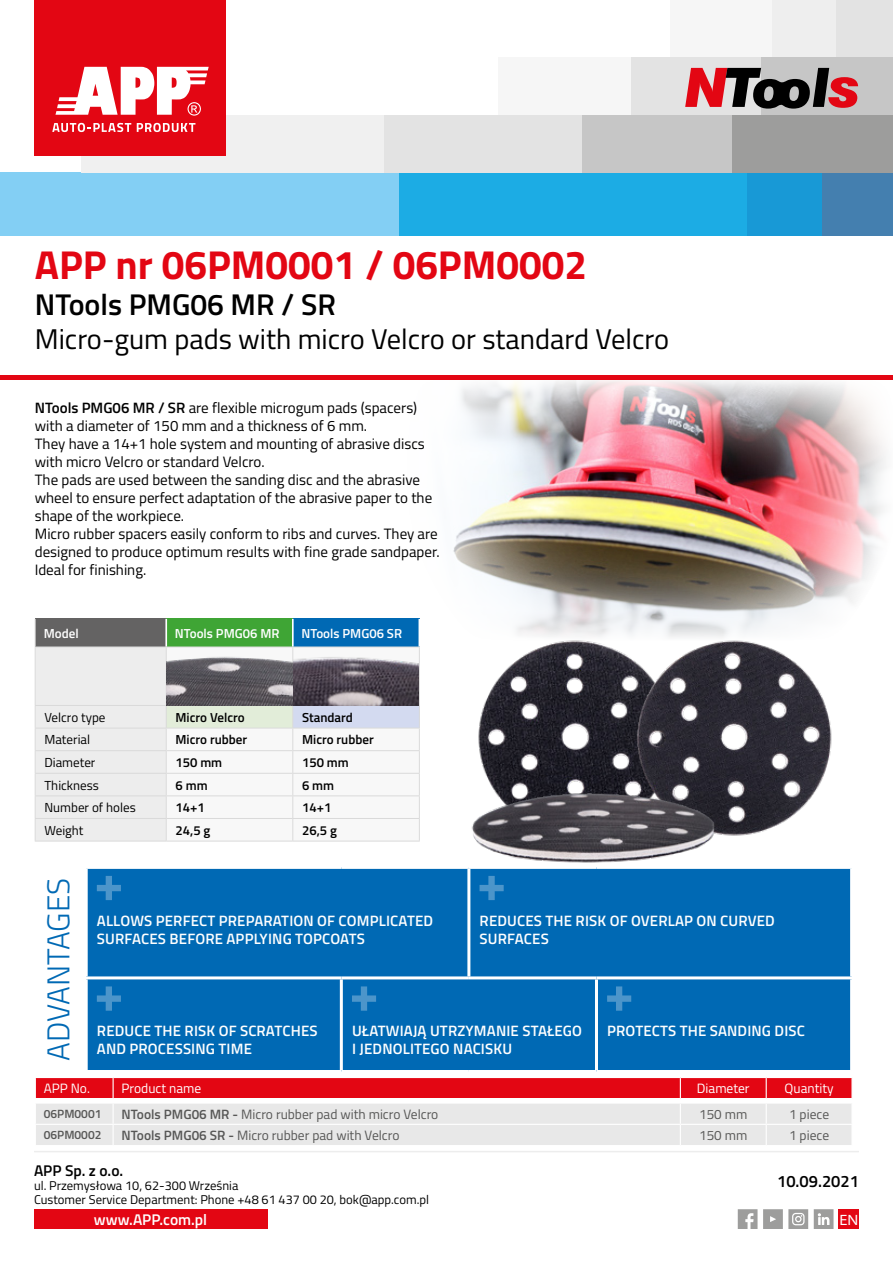
<style>
.page{position:relative;width:893px;height:1263px;background:#fff}
.page>*{position:absolute;margin:0;border:0;box-sizing:border-box;transform-origin:0 0}
.t1{font:700 40.35px "Titillium";color:#e30613}
.t2{font:300 31.5px "Titillium";letter-spacing:-.005em;color:#0069b4}
.t3{font:600 30px "Titillium";color:#000}
.t4{font:28.5px "Titillium";color:#000}
.t5{font:600 16.5px "Titillium";color:#000}
.t6{font:600 15.45px "Titillium";color:#fff}
.t7{font:600 15.45px "Titillium";color:#000}
.t8{font:15px/18px "Titillium";color:#000}
.t9{font:600 15px/18px "Titillium";letter-spacing:.01em;color:#fff}
.t10{font:semi-expanded 15px "Myriad Pro";color:#fff}
.t11{font:13.5px "Titillium";color:#575756}
.t12{font:13.5px "Titillium";color:#fff}
.t13{font:600 13.05px "Titillium";color:#000}
.t14{font:13.05px "Titillium";color:#000}
.t15{font:600 13.05px "Titillium";color:#fff}
.t16{font:12.75px/14.1px "Titillium";color:#000}
.t17{font:600 12px "Titillium";color:#575756}
.s1{font-weight:600}
</style>
<div class="page">
<img style="left:478px;top:641px;width:86px;height:148px">
<img style="left:403px;top:380px;width:483px;height:257px">
<hr style="left:0;top:376px;width:893px;height:4px;background:#e30613">
<hr style="left:34px;top:1151px;width:825px;height:1px;background:#ededed">
<svg style="left:738px;top:1209px;width:19px;height:20px"></svg>
<svg style="left:763px;top:1209px;width:45px;height:20px"></svg>
<svg style="left:814px;top:1209px;width:19px;height:20px"></svg>
<div style="left:34px;top:1209px;width:233px;height:20px;background:#e30613"></div>
<div style="left:838px;top:1209px;width:21px;height:20px;background:#e30613"></div>
<div style="left:727px;top:172px;width:97px;height:64px;background:#1899d6"></div>
<div style="left:398px;top:172px;width:348px;height:64px;background:#1cace4"></div>
<div style="left:0;top:172px;width:399px;height:64px;background:#83cff4"></div>
<div style="left:830px;top:0;width:63px;height:57px;background:#e3e3e3"></div>
<div style="left:746px;top:0;width:90px;height:57px;background:#eee"></div>
<div style="left:670px;top:0;width:101px;height:57px;background:#f6f6f6"></div>
<div style="left:761px;top:57px;width:132px;height:58px;background:#c6c6c6"></div>
<div style="left:629px;top:57px;width:132px;height:58px;background:#e3e3e3"></div>
<div style="left:499px;top:57px;width:132px;height:58px;background:#f6f6f6"></div>
<div style="left:822px;top:172px;width:71px;height:64px;background:#447faf"></div>
<div style="left:732px;top:115px;width:161px;height:57px;background:#9d9d9c"></div>
<div style="left:383px;top:115px;width:205px;height:57px;background:#e3e3e3"></div>
<div style="left:81px;top:115px;width:302px;height:57px;background:#f0f0f0"></div>
<div style="left:583px;top:115px;width:149px;height:57px;background:#c6c6c6"></div>
<div style="left:35px;top:0;width:191px;height:156px;background:#e30613"></div>
<svg style="left:52px;top:123px;width:79px;height:9px"></svg>
<svg style="left:137px;top:123px;width:58px;height:9px"></svg>
<svg style="left:55px;top:67px;width:154px;height:49px"></svg>
<svg style="left:685px;top:68px;width:173px;height:41px"></svg>
<svg style="left:35px;top:1077px;width:817px;height:68px;background:#e9a8ac"></svg>
<hr style="left:851px;top:1125px;width:2px;height:20px;background:#fff">
<div style="left:88px;top:869px;width:762px;height:201px;background:#0069b4"></div>
<hr style="left:467px;top:869px;width:3px;height:107px;background:#fff">
<hr style="left:85px;top:976px;width:256px;height:3px;background:#fff">
<hr style="left:341px;top:976px;width:128px;height:3px;background:#fff">
<hr style="left:340px;top:979px;width:3px;height:91px;background:#fff">
<hr style="left:469px;top:976px;width:127px;height:3px;background:#fff">
<hr style="left:596px;top:976px;width:257px;height:3px;background:#fff">
<hr style="left:595px;top:979px;width:3px;height:91px;background:#fff">
<svg style="left:97px;top:876px;width:24px;height:24px"></svg>
<svg style="left:480px;top:876px;width:24px;height:24px"></svg>
<svg style="left:97px;top:986px;width:24px;height:25px"></svg>
<svg style="left:352px;top:986px;width:24px;height:25px"></svg>
<svg style="left:607px;top:986px;width:24px;height:25px"></svg>
<div style="left:166px;top:619px;width:127px;height:28px;background:#3fa535"></div>
<div style="left:293px;top:619px;width:126px;height:28px;background:#0069b4"></div>
<svg style="left:167px;top:729px;width:252px;height:112px"></svg>
<div style="left:166px;top:705px;width:127px;height:23px;background:#e2edd9"></div>
<div style="left:293px;top:705px;width:126px;height:23px;background:#d3daf0"></div>
<hr style="left:419px;top:647px;width:1px;height:58px;background:#dadada">
<hr style="left:166px;top:728px;width:127px;height:1px;background:#dadada">
<hr style="left:293px;top:728px;width:127px;height:1px;background:#dadada">
<hr style="left:166px;top:750px;width:127px;height:1px;background:#dadada">
<hr style="left:293px;top:750px;width:127px;height:1px;background:#dadada">
<hr style="left:166px;top:773px;width:127px;height:1px;background:#dadada">
<hr style="left:293px;top:773px;width:127px;height:1px;background:#dadada">
<hr style="left:166px;top:795px;width:127px;height:1px;background:#dadada">
<hr style="left:293px;top:795px;width:127px;height:1px;background:#dadada">
<hr style="left:166px;top:818px;width:127px;height:1px;background:#dadada">
<hr style="left:293px;top:818px;width:127px;height:1px;background:#dadada">
<hr style="left:35px;top:841px;width:131px;height:1px;background:#dadada">
<hr style="left:166px;top:841px;width:127px;height:1px;background:#dadada">
<hr style="left:293px;top:841px;width:127px;height:1px;background:#dadada">
<hr style="left:292px;top:619px;width:2px;height:28px;background:#fff">
<svg style="left:419px;top:619px;width:1px;height:28px"></svg>
<hr style="left:166px;top:705px;width:127px;height:1px;background:#dadada">
<hr style="left:293px;top:705px;width:127px;height:1px;background:#dadada">
<svg style="left:35px;top:619px;width:132px;height:222px;background:#dbdbdb"></svg>
<hr style="left:165px;top:619px;width:2px;height:28px;background:#fff">
<svg style="left:419px;top:706px;width:1px;height:83px"></svg>
<svg style="left:292px;top:706px;width:1px;height:135px"></svg>
<img style="left:167px;top:647px;width:252px;height:58px">
<img style="left:564px;top:620px;width:322px;height:212px">
<img style="left:418px;top:789px;width:343px;height:74px">
<h1 class="t1" style="left:35px;top:234px;width:554px">APP nr 06PM0001 / 06PM0002</h1>
<h3 class="t3" style="left:35px;top:282px;width:303px">NTools PMG06 MR / SR</h3>
<h3 class="t4" style="left:35px;top:318px;width:636px">Micro-gum pads with micro Velcro or standard Velcro</h3>
<p class="t8" style="left:35px;top:398px;width:406px"><span class="s1">NTools PMG06 MR / SR</span> are flexible microgum pads (spacers) with a diameter of 150 mm and a thickness of 6 mm.<br>They have a 14+1 hole system and mounting of abrasive discs with micro Velcro or standard Velcro.<br>The pads are used between the sanding disc and the abrasive wheel to ensure perfect adaptation of the abrasive paper to the shape of the workpiece.<br>Micro rubber spacers easily conform to ribs and curves. They are designed to produce optimum results with fine grade sandpaper.<br>Ideal for finishing.</p>
<p class="t15" style="left:44px;top:623px;width:36px">Model</p>
<p class="t15" style="left:175px;top:623px;width:106px">NTools PMG06 MR</p>
<p class="t15" style="left:302px;top:623px;width:102px">NTools PMG06 SR</p>
<p class="t14" style="left:44px;top:707px;width:63px">Velcro type</p>
<p class="t13" style="left:176px;top:707px;width:71px">Micro Velcro</p>
<p class="t13" style="left:302px;top:707px;width:52px">Standard</p>
<p class="t14" style="left:44px;top:730px;width:47px">Material</p>
<p class="t13" style="left:176px;top:730px;width:73px">Micro rubber</p>
<p class="t13" style="left:302px;top:730px;width:73px">Micro rubber</p>
<p class="t14" style="left:44px;top:753px;width:53px">Diameter</p>
<p class="t13" style="left:176px;top:752px;width:48px">150 mm</p>
<p class="t13" style="left:302px;top:752px;width:48px">150 mm</p>
<p class="t14" style="left:44px;top:775px;width:56px">Thickness</p>
<p class="t13" style="left:176px;top:775px;width:34px">6 mm</p>
<p class="t13" style="left:302px;top:775px;width:34px">6 mm</p>
<p class="t14" style="left:44px;top:798px;width:93px">Number of holes</p>
<p class="t13" style="left:176px;top:798px;width:31px">14+1</p>
<p class="t13" style="left:302px;top:798px;width:31px">14+1</p>
<p class="t14" style="left:44px;top:820px;width:41px">Weight</p>
<p class="t13" style="left:176px;top:820px;width:36px">24,5 g</p>
<p class="t13" style="left:302px;top:820px;width:36px">26,5 g</p>
<h2 class="t2" style="left:36px;top:1061px;width:184px;rotate:-90deg">ADVANTAGES</h2>
<p class="t9" style="left:97px;top:911px;width:338px">ALLOWS PERFECT PREPARATION OF COMPLICATED<br>SURFACES BEFORE APPLYING TOPCOATS</p>
<p class="t9" style="left:480px;top:911px;width:297px">REDUCES THE RISK OF OVERLAP ON CURVED<br>SURFACES</p>
<p class="t9" style="left:97px;top:1021px;width:222px">REDUCE THE RISK OF SCRATCHES<br>AND PROCESSING TIME</p>
<p class="t9" style="left:352px;top:1021px;width:232px">UŁATWIAJĄ UTRZYMANIE STAŁEGO<br>I JEDNOLITEGO NACISKU</p>
<p class="t9" style="left:607px;top:1021px;width:199px">PROTECTS THE SANDING DISC</p>
<p class="t12" style="left:44px;top:1078px;width:48px">APP No.</p>
<p class="t12" style="left:122px;top:1078px;width:81px">Product name</p>
<p class="t12" style="left:697px;top:1078px;width:54px">Diameter</p>
<p class="t12" style="left:785px;top:1078px;width:51px">Quantity</p>
<p class="t17" style="left:44px;top:1105px;width:59px">06PM0001</p>
<p class="t11" style="left:122px;top:1104px;width:318px"><span class="s1">NTools PMG06 MR -</span> Micro rubber pad with micro Velcro</p>
<p class="t11" style="left:699px;top:1104px;width:50px">150 mm</p>
<p class="t11" style="left:789px;top:1104px;width:42px">1 piece</p>
<p class="t17" style="left:44px;top:1126px;width:59px">06PM0002</p>
<p class="t11" style="left:122px;top:1125px;width:279px"><span class="s1">NTools PMG06 SR -</span> Micro rubber pad with Velcro</p>
<p class="t11" style="left:699px;top:1125px;width:50px">150 mm</p>
<p class="t11" style="left:789px;top:1125px;width:42px">1 piece</p>
<p class="t7" style="left:34px;top:1159px;width:91px">APP Sp. z o.o.</p>
<p class="t16" style="left:34px;top:1178px;width:397px">ul. Przemysłowa 10, 62-300 Września<br>Customer Service Department: Phone +48 61 437 00 20, bok@app.com.pl</p>
<p class="t5" style="left:777px;top:1169px;width:83px">10.09.2021</p>
<p class="t6" style="left:94px;top:1208px;width:115px">www.APP.com.pl</p>
<p class="t10" style="left:839px;top:1210px;width:20px">EN</p>
</div>
